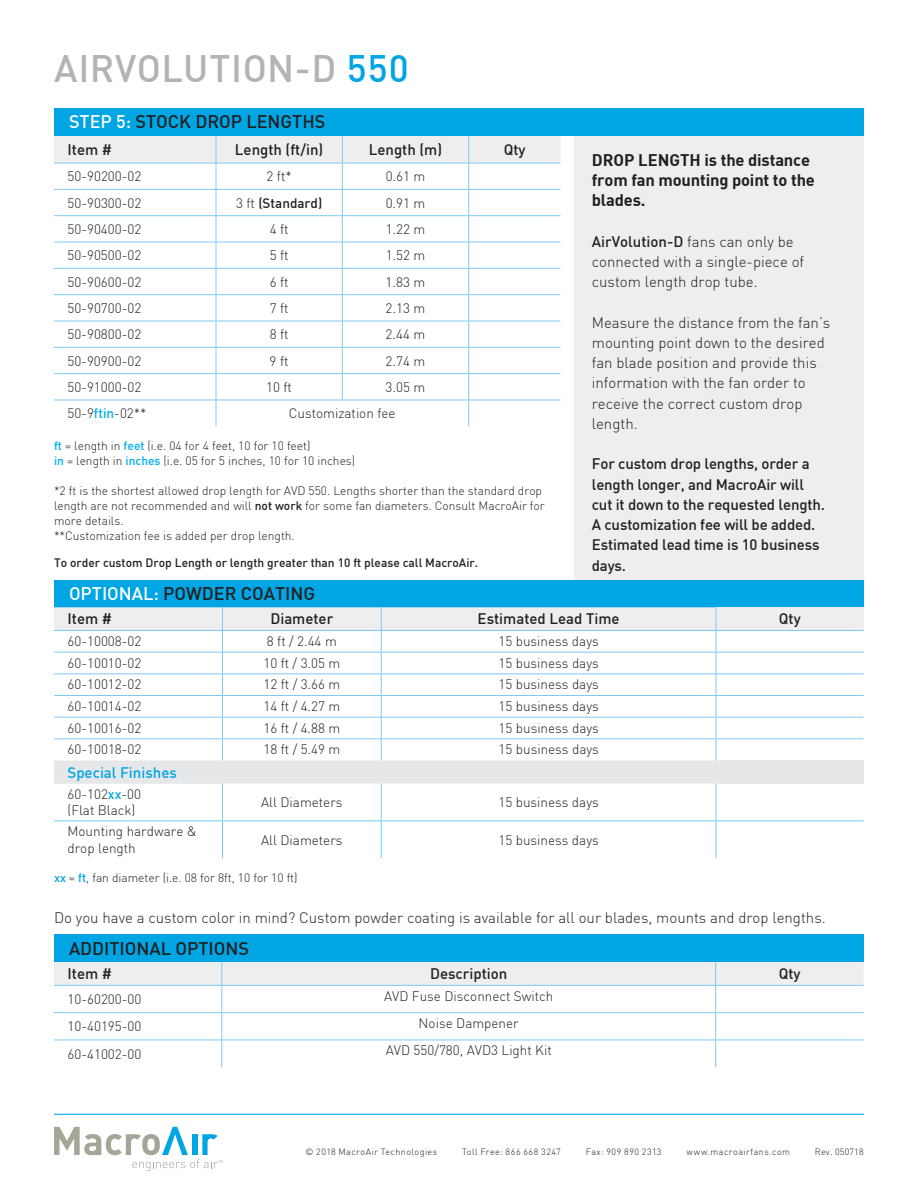
<style>
.page{position:relative;width:918px;height:1188px;background:#fff}
.page>*{position:absolute;margin:0;border:0;box-sizing:border-box;transform-origin:0 0}
.t1{font:500 37.5px "DIN";letter-spacing:.02em;color:#b2b3b7}
.t2{font:500 18px "DIN";color:#231f20}
.t3{font:700 16.5px/20.2px "DIN";letter-spacing:-.01em;color:#231f20}
.t4{font:300 15px/20.2px "DIN";color:#231f20}
.t5{font:500 15px/20.2px "DIN";letter-spacing:-.01em;color:#231f20}
.t6{font:500 15px "DIN";color:#00a5e3}
.t7{font:300 13.5px/16.2px "DIN";color:#231f20}
.t8{font:500 13.5px "DIN";color:#231f20}
.t9{font:300 12px/15px "DIN";color:#231f20}
.t10{font:500 12px "DIN";color:#231f20}
.t11{font:300 9px "DIN";letter-spacing:.05em;color:#231f20}
.t12{font:300 9px "DIN";letter-spacing:.02em;color:#231f20}
.s1{color:#00a5e3}
.s2{color:#fff}
.s3{font-weight:300}
.s4{font-weight:500;color:#00aeef}
.s5{font-weight:500}
.s6{font-weight:500;color:#00a5e3}
</style>
<div class="page">
<svg style="left:54px;top:1127px;width:168px;height:44px"></svg>
<hr style="left:54px;top:1114px;width:810px;height:1px;background:#00aeef">
<svg style="left:54px;top:136px;width:507px;height:290px"></svg>
<div style="left:54px;top:935px;width:810px;height:27px;background:#00a5e3"></div>
<div style="left:54px;top:962px;width:168px;height:23px;background:#eeeeef"></div>
<hr style="left:54px;top:985px;width:168px;height:1px;background:#80caf0">
<hr style="left:54px;top:1012px;width:168px;height:1px;background:#80caf0">
<hr style="left:54px;top:1040px;width:168px;height:1px;background:#80caf0">
<svg style="left:221px;top:962px;width:643px;height:105px"></svg>
<div style="left:575px;top:135px;width:289px;height:445px;background:#eeeeef"></div>
<div style="left:54px;top:108px;width:810px;height:28px;background:#00a5e3"></div>
<div style="left:54px;top:580px;width:810px;height:27px;background:#00a5e3"></div>
<div style="left:716px;top:607px;width:148px;height:24px;background:#eeeeef"></div>
<div style="left:716px;top:761px;width:148px;height:23px;background:#e6e7e9"></div>
<hr style="left:716px;top:630px;width:148px;height:1px;background:#80caf0">
<hr style="left:716px;top:652px;width:148px;height:1px;background:#80caf0">
<hr style="left:716px;top:673px;width:148px;height:1px;background:#80caf0">
<hr style="left:716px;top:695px;width:148px;height:1px;background:#80caf0">
<hr style="left:716px;top:717px;width:148px;height:1px;background:#80caf0">
<hr style="left:716px;top:738px;width:148px;height:1px;background:#80caf0">
<svg style="left:54px;top:607px;width:663px;height:251px"></svg>
<hr style="left:54px;top:821px;width:168px;height:1px;background:#6bcff6">
<hr style="left:222px;top:821px;width:159px;height:1px;background:#6bcff6">
<hr style="left:222px;top:821px;width:1px;height:37px;background:#6bcff6">
<hr style="left:381px;top:821px;width:335px;height:1px;background:#6bcff6">
<hr style="left:381px;top:821px;width:1px;height:37px;background:#6bcff6">
<hr style="left:716px;top:821px;width:148px;height:1px;background:#6bcff6">
<hr style="left:716px;top:821px;width:1px;height:37px;background:#6bcff6">
<hr style="left:222px;top:784px;width:1px;height:37px;background:#80caf0">
<hr style="left:381px;top:784px;width:1px;height:37px;background:#80caf0">
<hr style="left:716px;top:784px;width:1px;height:37px;background:#80caf0">
<p class="t1" style="left:54px;top:51px;width:356px">AIRVOLUTION-D <span class="s1">550</span></p>
<p class="t2" style="left:69px;top:113px;width:258px"><span class="s2">STEP 5:</span> STOCK DROP LENGTHS</p>
<p class="t5" style="left:68px;top:140px;width:46px">Item #</p>
<p class="t5" style="left:235px;top:140px;width:90px">Length (ft/in)</p>
<p class="t5" style="left:369px;top:140px;width:75px">Length (m)</p>
<p class="t5" style="left:504px;top:140px;width:23px">Qty</p>
<p class="t7" style="left:68px;top:169px;width:75px">50-90200-02</p>
<p class="t7" style="left:267px;top:169px;width:27px">2 ft*</p>
<p class="t7" style="left:386px;top:169px;width:41px">0.61 m</p>
<p class="t7" style="left:68px;top:196px;width:75px">50-90300-02</p>
<p class="t8" style="left:236px;top:196px;width:88px"><span class="s3">3 ft</span> (Standard)</p>
<p class="t7" style="left:386px;top:196px;width:41px">0.91 m</p>
<p class="t7" style="left:67px;top:222px;width:75px">50-90400-02</p>
<p class="t7" style="left:270px;top:222px;width:20px">4 ft</p>
<p class="t7" style="left:386px;top:222px;width:41px">1.22 m</p>
<p class="t7" style="left:67px;top:248px;width:75px">50-90500-02</p>
<p class="t7" style="left:270px;top:248px;width:20px">5 ft</p>
<p class="t7" style="left:386px;top:248px;width:41px">1.52 m</p>
<p class="t7" style="left:67px;top:275px;width:75px">50-90600-02</p>
<p class="t7" style="left:270px;top:275px;width:20px">6 ft</p>
<p class="t7" style="left:386px;top:275px;width:41px">1.83 m</p>
<p class="t7" style="left:67px;top:301px;width:75px">50-90700-02</p>
<p class="t7" style="left:270px;top:301px;width:20px">7 ft</p>
<p class="t7" style="left:386px;top:301px;width:41px">2.13 m</p>
<p class="t7" style="left:67px;top:327px;width:75px">50-90800-02</p>
<p class="t7" style="left:270px;top:327px;width:20px">8 ft</p>
<p class="t7" style="left:386px;top:327px;width:41px">2.44 m</p>
<p class="t7" style="left:67px;top:354px;width:75px">50-90900-02</p>
<p class="t7" style="left:270px;top:354px;width:20px">9 ft</p>
<p class="t7" style="left:386px;top:354px;width:41px">2.74 m</p>
<p class="t7" style="left:67px;top:380px;width:75px">50-91000-02</p>
<p class="t7" style="left:266px;top:380px;width:27px">10 ft</p>
<p class="t7" style="left:386px;top:380px;width:41px">3.05 m</p>
<p class="t7" style="left:67px;top:406px;width:81px">50-9<span class="s4">ftin</span>-02**</p>
<p class="t7" style="left:289px;top:406px;width:108px">Customization fee</p>
<p class="t9" style="left:54px;top:439px;width:258px"><span class="s4">ft</span> = length in <span class="s4">feet</span> (i.e. 04 for 4 feet, 10 for 10 feet)</p>
<p class="t9" style="left:54px;top:454px;width:303px"><span class="s4">in</span> = length in <span class="s4">inches</span> (i.e. 05 for 5 inches, 10 for 10 inches)</p>
<p class="t9" style="left:54px;top:484px;width:492px">*2 ft is the shortest allowed drop length for AVD 550. Lengths shorter than the standard drop length are not recommended and will <span class="s5">not work</span> for some fan diameters. Consult MacroAir for more details.</p>
<p class="t9" style="left:54px;top:529px;width:242px">**Customization fee is added per drop length.</p>
<p class="t10" style="left:54px;top:557px;width:426px">To order custom Drop Length or length greater than 10 ft please call MacroAir.</p>
<p class="t2" style="left:69px;top:585px;width:248px"><span class="s2">OPTIONAL:</span> POWDER COATING</p>
<p class="t3" style="left:592px;top:150px;width:225px">DROP LENGTH is the distance from fan mounting point to the blades.</p>
<p class="t4" style="left:592px;top:232px;width:214px"><span class="s5">AirVolution-D</span> fans can only be connected with a single-piece of custom length drop tube.</p>
<p class="t4" style="left:592px;top:313px;width:240px">Measure the distance from the fan’s mounting point down to the desired fan blade position and provide this information with the fan order to receive the correct custom drop length.</p>
<p class="t5" style="left:592px;top:455px;width:235px">For custom drop lengths, order a length longer, and MacroAir will cut it down to the requested length.<br>A customization fee will be added.<br>Estimated lead time is 10 business days.</p>
<p class="t5" style="left:68px;top:609px;width:46px">Item #</p>
<p class="t5" style="left:270px;top:609px;width:64px">Diameter</p>
<p class="t5" style="left:478px;top:609px;width:143px">Estimated Lead Time</p>
<p class="t5" style="left:779px;top:609px;width:23px">Qty</p>
<p class="t7" style="left:68px;top:634px;width:75px">60-10008-02</p>
<p class="t7" style="left:267px;top:634px;width:71px">8 ft / 2.44 m</p>
<p class="t7" style="left:498px;top:634px;width:102px">15 business days</p>
<p class="t7" style="left:68px;top:656px;width:75px">60-10010-02</p>
<p class="t7" style="left:263px;top:656px;width:78px">10 ft / 3.05 m</p>
<p class="t7" style="left:498px;top:656px;width:102px">15 business days</p>
<p class="t7" style="left:68px;top:677px;width:75px">60-10012-02</p>
<p class="t7" style="left:263px;top:677px;width:78px">12 ft / 3.66 m</p>
<p class="t7" style="left:499px;top:677px;width:102px">15 business days</p>
<p class="t7" style="left:68px;top:699px;width:75px">60-10014-02</p>
<p class="t7" style="left:263px;top:699px;width:78px">14 ft / 4.27 m</p>
<p class="t7" style="left:499px;top:699px;width:102px">15 business days</p>
<p class="t7" style="left:68px;top:721px;width:75px">60-10016-02</p>
<p class="t7" style="left:263px;top:721px;width:78px">16 ft / 4.88 m</p>
<p class="t7" style="left:499px;top:721px;width:102px">15 business days</p>
<p class="t7" style="left:68px;top:742px;width:75px">60-10018-02</p>
<p class="t7" style="left:263px;top:742px;width:78px">18 ft / 5.49 m</p>
<p class="t7" style="left:499px;top:742px;width:102px">15 business days</p>
<p class="t6" style="left:68px;top:765px;width:111px">Special Finishes</p>
<p class="t7" style="left:68px;top:787px;width:75px">60-102<span class="s6">xx</span>-00</p>
<p class="t7" style="left:68px;top:804px;width:69px">(Flat Black)</p>
<p class="t7" style="left:261px;top:795px;width:83px">All Diameters</p>
<p class="t7" style="left:498px;top:795px;width:102px">15 business days</p>
<p class="t7" style="left:68px;top:824px;width:131px">Mounting hardware &amp; drop length</p>
<p class="t7" style="left:261px;top:833px;width:83px">All Diameters</p>
<p class="t7" style="left:498px;top:833px;width:102px">15 business days</p>
<p class="t9" style="left:54px;top:871px;width:245px"><span class="s6">xx</span> = <span class="s6">ft</span>, fan diameter (i.e. 08 for 8ft, 10 for 10 ft)</p>
<p class="t4" style="left:54px;top:909px;width:773px">Do you have a custom color in mind? Custom powder coating is available for all our blades, mounts and drop lengths.</p>
<p class="t2" style="left:69px;top:940px;width:181px">ADDITIONAL OPTIONS</p>
<p class="t5" style="left:68px;top:964px;width:46px">Item #</p>
<p class="t5" style="left:430px;top:964px;width:79px">Description</p>
<p class="t5" style="left:779px;top:964px;width:23px">Qty</p>
<p class="t7" style="left:68px;top:992px;width:75px">10-60200-00</p>
<p class="t7" style="left:384px;top:989px;width:171px">AVD Fuse Disconnect Switch</p>
<p class="t7" style="left:68px;top:1019px;width:75px">10-40195-00</p>
<p class="t7" style="left:419px;top:1016px;width:102px">Noise Dampener</p>
<p class="t7" style="left:68px;top:1047px;width:75px">60-41002-00</p>
<p class="t7" style="left:386px;top:1044px;width:168px">AVD 550/780, AVD3 Light Kit</p>
<p class="t11" style="left:306px;top:1147px;width:133px">© 2018 MacroAir Technologies</p>
<p class="t11" style="left:462px;top:1147px;width:100px">Toll Free: 866 668 3247</p>
<p class="t11" style="left:586px;top:1147px;width:77px">Fax: 909 890 2313</p>
<p class="t11" style="left:686px;top:1147px;width:105px">www.macroairfans.com</p>
<p class="t12" style="left:815px;top:1147px;width:50px">Rev. 050718</p>
</div>
